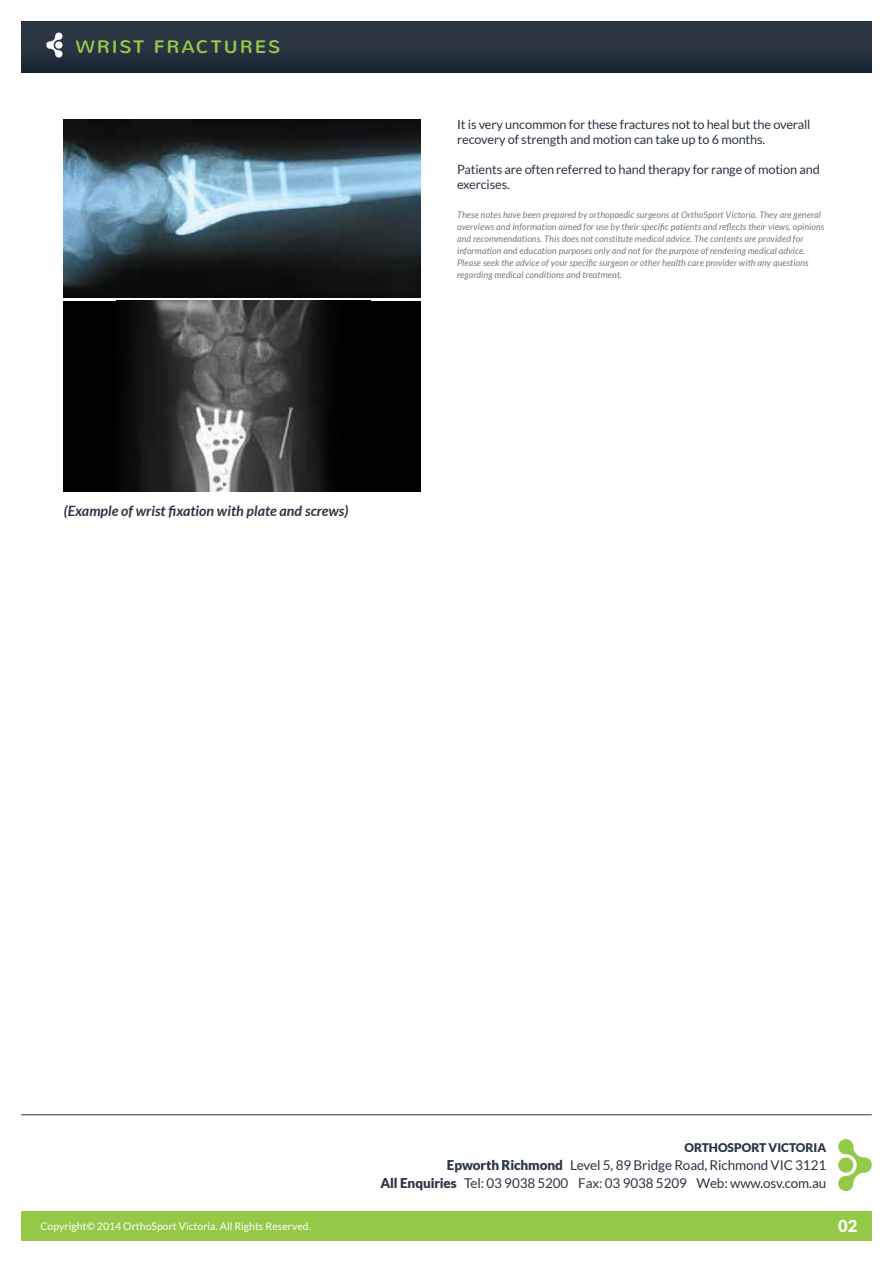
<style>
.page{position:relative;width:893px;height:1263px;background:#fff}
.page>*{position:absolute;margin:0;border:0;box-sizing:border-box;transform-origin:0 0}
.t1{font:18px "Nunito";letter-spacing:.1em;color:#94c947;scale:1.05 1}
.t2{font:900 16.5px "Lato";color:#fff}
.t3{font:italic 700 14.25px "Lato";color:#2b3544}
.t4{font:13.5px/18px "Lato";letter-spacing:-.01em;color:#2b3544;text-align:right}
.t5{font:12.75px/15px "Lato";letter-spacing:-.01em;color:#2b3544}
.t6{font:900 12px "Lato";color:#2b3544}
.t7{font:10.5px "Lato";color:#fff}
.t8{font:italic 9px/12px "Lato";letter-spacing:.01em;color:#77787b}
.s1{font-weight:900}
</style>
<div class="page">
<div style="left:21px;top:1211px;width:851px;height:29px;background:#94c947"></div>
<svg style="left:838px;top:1139px;width:34px;height:52px"></svg>
<hr style="left:21px;top:1114px;width:851px;height:1px;background:#2b3544">
<div style="left:21px;top:21px;width:851px;height:51px;background:linear-gradient(to bottom,#303949,#1d2937)"></div>
<svg style="left:46px;top:33px;width:17px;height:25px"></svg>
<div style="left:64px;top:301px;width:357px;height:190px;background:#000"></div>
<img style="left:125px;top:301px;width:203px;height:190px">
<img style="left:64px;top:119px;width:357px;height:179px">
<h1 class="t1" style="left:76px;top:35px;width:196px">WRIST FRACTURES</h1>
<h3 class="t3" style="left:64px;top:502px;width:286px">(Example of wrist fixation with plate and screws)</h3>
<h3 class="t5" style="left:457px;top:117px;width:355px">It is very uncommon for these fractures not to heal but the overall recovery of strength and motion can take up to 6 months.</h3>
<h3 class="t5" style="left:457px;top:162px;width:364px">Patients are often referred to hand therapy for range of motion and exercises.</h3>
<p class="t8" style="left:457px;top:209px;width:369px">These notes have been prepared by orthopaedic surgeons at OrthoSport Victoria. They are general overviews and information aimed for use by their specific patients and reflects their views, opinions and recommendations. This does not constitute medical advice. The contents are provided for information and education purposes only and not for the purpose of rendering medical advice.<br>Please seek the advice of your specific surgeon or other health care provider with any questions regarding medical conditions and treatment.</p>
<h3 class="t6" style="left:685px;top:1141px;width:143px">ORTHOSPORT VICTORIA</h3>
<h3 class="t4" style="left:380px;top:1156px;width:447px"><span class="s1">Epworth Richmond</span> Level 5, 89 Bridge Road, Richmond VIC 3121<br><span class="s1">All Enquiries</span> Tel: 03 9038 5200 Fax: 03 9038 5209 Web: www.osv.com.au</h3>
<p class="t7" style="left:40px;top:1220px;width:272px">Copyright© 2014 OrthoSport Victoria. All Rights Reserved.</p>
<h2 class="t2" style="left:838px;top:1216px;width:21px">02</h2>
</div>
